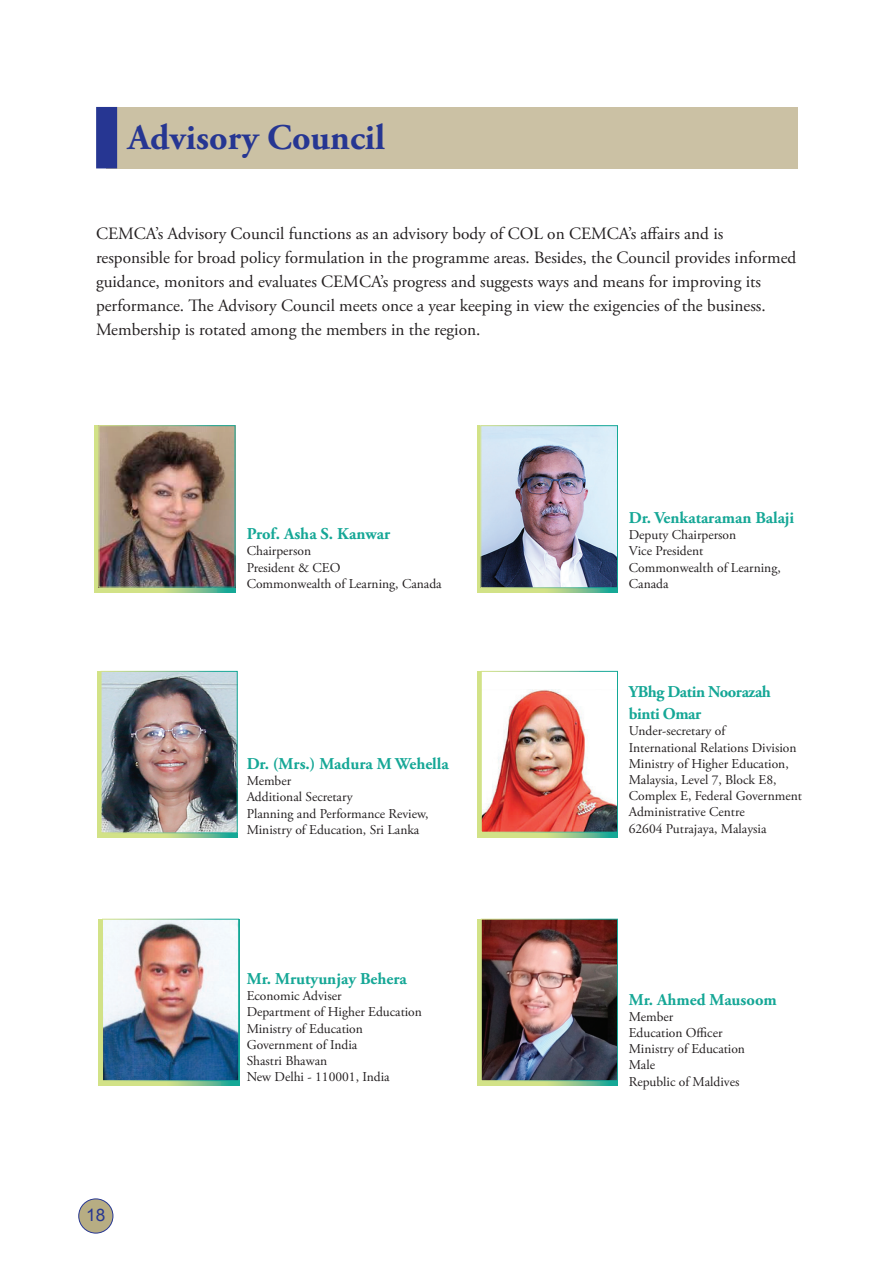
<style>
.page{position:relative;width:893px;height:1263px;background:#fff}
.page>*{position:absolute;margin:0;border:0;box-sizing:border-box;transform-origin:0 0}
.t1{font:700 36px "Adobe Garamond Pro";color:#263692}
.t2{font:17.25px/24px "Adobe Garamond Pro";color:#231f20}
.t3{font:17.25px "Arial";color:#263692}
.t4{font:700 16.5px "Adobe Garamond Pro";color:#15a796}
.t5{font:700 16.5px/22.5px "Adobe Garamond Pro";letter-spacing:-.025em;color:#15a796}
.t6{font:13.5px/16.2px "Adobe Garamond Pro";color:#231f20}
</style>
<div class="page">
<div style="left:107px;top:107px;width:691px;height:61px;background:#cbc1a4"></div>
<div style="left:96px;top:107px;width:21px;height:61px;background:#263692"></div>
<svg style="left:95px;top:426px;width:140px;height:166px"></svg>
<svg style="left:477px;top:426px;width:141px;height:166px"></svg>
<img style="left:482px;top:427px;width:134px;height:159px">
<div style="left:480px;top:425px;width:138px;height:163px;border:1px solid #fff"></div>
<img style="left:100px;top:427px;width:133px;height:158px">
<svg style="left:477px;top:671px;width:141px;height:167px"></svg>
<div style="left:481px;top:671px;width:136px;height:161px;background:#fff"></div>
<img style="left:483px;top:689px;width:133px;height:141px">
<div style="left:481px;top:671px;width:137px;height:161px;border:1px solid #fff"></div>
<svg style="left:97px;top:671px;width:141px;height:167px"></svg>
<img style="left:103px;top:673px;width:133px;height:158px">
<div style="left:101px;top:671px;width:137px;height:162px;border:1px solid #fff"></div>
<svg style="left:98px;top:919px;width:141px;height:166px"></svg>
<img style="left:104px;top:921px;width:133px;height:158px">
<div style="left:102px;top:919px;width:137px;height:162px;border:1px solid #fff"></div>
<svg style="left:477px;top:919px;width:141px;height:166px"></svg>
<img style="left:483px;top:921px;width:133px;height:158px">
<div style="left:79px;top:1199px;width:34px;height:34px;background:#b7ad83;border-radius:50%"></div>
<div style="left:78px;top:1198px;width:35px;height:35px;border:1px solid #263692;border-radius:50%"></div>
<h1 class="t1" style="left:128px;top:116px;width:259px">Advisory Council</h1>
<p class="t2" style="left:96px;top:222px;width:702px">CEMCA’s Advisory Council functions as an advisory body of COL on CEMCA’s affairs and is responsible for broad policy formulation in the programme areas. Besides, the Council provides informed guidance, monitors and evaluates CEMCA’s progress and suggests ways and means for improving its performance. The Advisory Council meets once a year keeping in view the exigencies of the business.<br>Membership is rotated among the members in the region.</p>
<p class="t4" style="left:247px;top:524px;width:145px">Prof. Asha S. Kanwar</p>
<p class="t6" style="left:247px;top:543px;width:197px">Chairperson<br>President &amp; CEO<br>Commonwealth of Learning, Canada</p>
<p class="t4" style="left:247px;top:754px;width:204px">Dr. (Mrs.) Madura M Wehella</p>
<p class="t6" style="left:247px;top:773px;width:183px">Member<br>Additional Secretary<br>Planning and Performance Review,<br>Ministry of Education, Sri Lanka</p>
<p class="t4" style="left:629px;top:508px;width:167px">Dr. Venkataraman Balaji</p>
<p class="t6" style="left:629px;top:527px;width:153px">Deputy Chairperson<br>Vice President<br>Commonwealth of Learning,<br>Canada</p>
<p class="t5" style="left:629px;top:680px;width:144px">YBhg Datin Noorazah binti Omar</p>
<p class="t6" style="left:629px;top:723px;width:175px">Under-secretary of<br>International Relations Division<br>Ministry of Higher Education,<br>Malaysia, Level 7, Block E8,<br>Complex E, Federal Government<br>Administrative Centre<br>62604 Putrajaya, Malaysia</p>
<p class="t3" style="left:86px;top:1204px;width:21px">18</p>
<p class="t4" style="left:247px;top:969px;width:162px">Mr. Mrutyunjay Behera</p>
<p class="t6" style="left:247px;top:988px;width:177px">Economic Adviser<br>Department of Higher Education<br>Ministry of Education<br>Government of India<br>Shastri Bhawan<br>New Delhi - 110001, India</p>
<p class="t4" style="left:629px;top:990px;width:150px">Mr. Ahmed Mausoom</p>
<p class="t6" style="left:629px;top:1009px;width:118px">Member<br>Education Officer<br>Ministry of Education<br>Male<br>Republic of Maldives</p>
</div>
